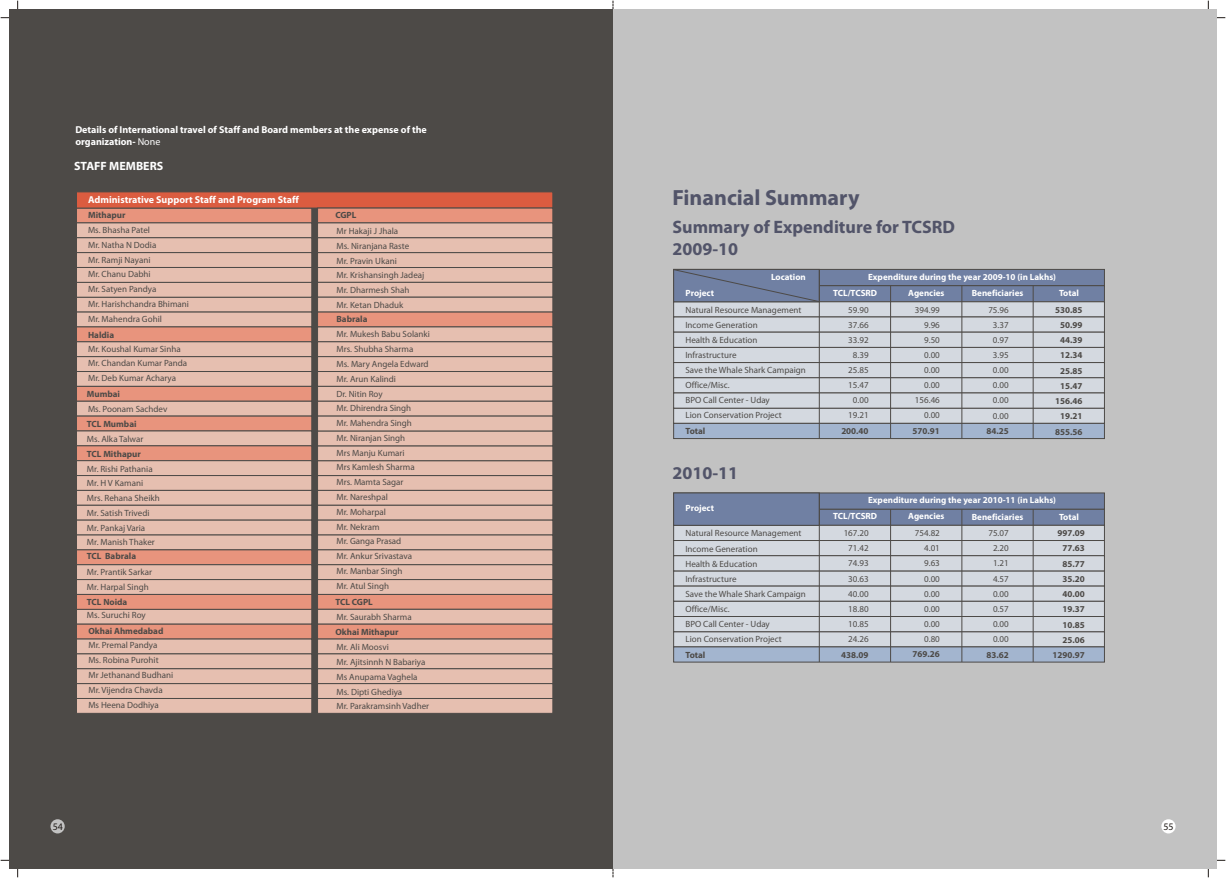
<style>
.page{position:relative;width:1226px;height:878px;background:#fff}
.page>*{position:absolute;margin:0;border:0;box-sizing:border-box;transform-origin:0 0}
.t1{font:700 22px "Myriad Pro";color:#525469}
.t2{font:700 18px/22.3px "Myriad Pro";color:#525469}
.t3{font:700 12px "Myriad Pro";color:#fff}
.t4{font:700 10px/12.4px "Myriad Pro";color:#fff}
.t5{font:10px "Myriad Pro";color:#1f1a17}
.t6{font:9px/15.1px "Myriad Pro";color:#4d4a47}
.t7{font:700 9px/15.2px "Myriad Pro";color:#4d4a47;text-align:right}
.t8{font:700 9px/16.5px "Myriad Pro";color:#fff}
.s1{font-weight:400}
</style>
<div class="page">
<div style="left:9px;top:9px;width:604px;height:859px;background:#4d4a47"></div>
<div style="left:613px;top:9px;width:604px;height:859px;background:#c2c2c2"></div>
<svg style="left:77px;top:192px;width:476px;height:521px;background:#d7aa9b"></svg>
<div style="left:50px;top:819px;width:15px;height:14px;background:#c2c2c2;border-radius:50%"></div>
<div style="left:1161px;top:819px;width:14px;height:14px;background:#fff;border-radius:50%"></div>
<svg style="left:673px;top:492px;width:432px;height:170px;background:#b3bac7"></svg>
<hr style="left:890px;top:509px;width:1px;height:152px;background:#4d4a47">
<hr style="left:962px;top:509px;width:1px;height:152px;background:#4d4a47">
<hr style="left:1033px;top:509px;width:1px;height:152px;background:#4d4a47">
<hr style="left:819px;top:492px;width:1px;height:169px;background:#4d4a47">
<svg style="left:673px;top:269px;width:432px;height:170px;background:#aab0bc"></svg>
<p class="t4" style="left:75px;top:124px;width:353px">Details of International travel of Staff and Board members at the expense of the organization- <span class="s1">None</span></p>
<h3 class="t3" style="left:74px;top:160px;width:91px">STAFF MEMBERS</h3>
<p class="t4" style="left:88px;top:194px;width:212px">Administrative Support Staff and Program Staff</p>
<p class="t7" style="left:88px;top:208px;width:39px">Mithapur</p>
<p class="t6" style="left:88px;top:223px;width:102px;line-height:14.8px">Ms. Bhasha Patel<br>Mr. Natha N Dodia<br>Mr. Ramji Nayani<br>Mr. Chanu Dabhi<br>Mr. Satyen Pandya<br>Mr. Harishchandra Bhimani<br>Mr. Mahendra Gohil</p>
<p class="t7" style="left:88px;top:327px;width:28px">Haldia</p>
<p class="t6" style="left:88px;top:342px;width:101px;line-height:14.8px">Mr. Koushal Kumar Sinha<br>Mr. Chandan Kumar Panda<br>Mr. Deb Kumar Acharya</p>
<p class="t7" style="left:87px;top:416px;width:51px">TCL Mumbai</p>
<p class="t6" style="left:87px;top:431px;width:58px">Ms. Alka Talwar</p>
<p class="t7" style="left:87px;top:446px;width:55px">TCL Mithapur</p>
<p class="t6" style="left:87px;top:461px;width:74px;line-height:14.8px">Mr. Rishi Pathania<br>Mr. H V Kamani<br>Mrs. Rehana Sheikh<br>Mr. Satish Trivedi<br>Mr. Pankaj Varia<br>Mr. Manish Thaker</p>
<p class="t7" style="left:335px;top:208px;width:23px">CGPL</p>
<p class="t6" style="left:336px;top:224px;width:89px;line-height:14.8px">Mr Hakaji J Jhala<br>Ms. Niranjana Raste<br>Mr. Pravin Ukani<br>Mr. Krishansingh Jadeaj<br>Mr. Dharmesh Shah<br>Mr. Ketan Dhaduk</p>
<p class="t7" style="left:336px;top:312px;width:32px">Babrala</p>
<p class="t6" style="left:336px;top:327px;width:95px;line-height:14.8px">Mr. Mukesh Babu Solanki<br>Mrs. Shubha Sharma<br>Ms. Mary Angela Edward<br>Mr. Arun Kalindi<br>Dr. Nitin Roy<br>Mr. Dhirendra Singh<br>Mr. Mahendra Singh<br>Mr. Niranjan Singh<br>Mrs Manju Kumari<br>Mrs Kamlesh Sharma<br>Mrs. Mamta Sagar<br>Mr. Nareshpal<br>Mr. Moharpal<br>Mr. Nekram<br>Mr. Ganga Prasad<br>Mr. Ankur Srivastava<br>Mr. Manbar Singh<br>Mr. Atul Singh</p>
<p class="t7" style="left:335px;top:594px;width:39px">TCL CGPL</p>
<p class="t6" style="left:336px;top:610px;width:77px">Mr. Saurabh Sharma</p>
<p class="t7" style="left:335px;top:624px;width:65px">Okhai Mithapur</p>
<p class="t6" style="left:336px;top:640px;width:94px;line-height:14.8px">Mr. Ali Moosvi<br>Mr. Ajitsinnh N Babariya<br>Ms Anupama Vaghela<br>Ms. Dipti Ghediya<br>Mr. Parakramsinh Vadher</p>
<p class="t7" style="left:87px;top:387px;width:35px">Mumbai</p>
<p class="t6" style="left:88px;top:402px;width:81px">Ms. Poonam Sachdev</p>
<p class="t7" style="left:87px;top:549px;width:51px">TCL Babrala</p>
<p class="t6" style="left:87px;top:565px;width:67px;line-height:14.8px">Mr. Prantik Sarkar<br>Mr. Harpal Singh</p>
<p class="t7" style="left:87px;top:594px;width:42px">TCL Noida</p>
<p class="t6" style="left:87px;top:608px;width:60px">Ms. Suruchi Roy</p>
<p class="t7" style="left:88px;top:624px;width:77px">Okhai Ahmedabad</p>
<p class="t6" style="left:88px;top:638px;width:87px;line-height:14.8px">Mr. Premal Pandya<br>Ms. Robina Purohit<br>Mr Jethanand Budhani<br>Mr. Vijendra Chavda<br>Ms Heena Dodhiya</p>
<h1 class="t1" style="left:672px;top:188px;width:189px">Financial Summary</h1>
<h2 class="t2" style="left:672px;top:217px;width:284px">Summary of Expenditure for TCSRD<br>2009-10</h2>
<p class="t8" style="left:685px;top:285px;width:30px">Project</p>
<p class="t8" style="left:771px;top:269px;width:36px">Location</p>
<p class="t6" style="left:685px;top:303px;width:122px">Natural Resource Management<br>Income Generation<br>Health &amp; Education<br>Infrastructure<br>Save the Whale Shark Campaign<br>Office/Misc.<br>BPO Call Center - Uday<br>Lion Conservation Project</p>
<p class="t7" style="left:685px;top:424px;width:21px">Total</p>
<h2 class="t2" style="left:672px;top:463px;width:67px">2010-11</h2>
<p class="t8" style="left:685px;top:500px;width:30px">Project</p>
<p class="t6" style="left:685px;top:526px;width:122px">Natural Resource Management<br>Income Generation<br>Health &amp; Education<br>Infrastructure<br>Save the Whale Shark Campaign<br>Office/Misc.<br>BPO Call Center - Uday<br>Lion Conservation Project</p>
<p class="t7" style="left:685px;top:647px;width:21px">Total</p>
<p class="t8" style="left:972px;top:269px;width:86px;text-indent:-104px">Expenditure during the year 2009-10 (in Lakhs)<br>Beneficiaries</p>
<p class="t8" style="left:833px;top:285px;width:46px">TCL/TCSRD</p>
<p class="t8" style="left:908px;top:285px;width:38px">Agencies</p>
<p class="t8" style="left:1059px;top:285px;width:21px">Total</p>
<p class="t6" style="left:848px;top:303px;width:22px;text-align:center">59.90<br>37.66<br>33.92<br>8.39<br>25.85<br>15.47<br>0.00<br>19.21</p>
<p class="t7" style="left:841px;top:424px;width:29px">200.40</p>
<p class="t6" style="left:915px;top:303px;width:26px;text-align:right">394.99<br>9.96<br>9.50<br>0.00<br>0.00<br>0.00<br>156.46<br>0.00</p>
<p class="t7" style="left:913px;top:424px;width:29px">570.91</p>
<p class="t6" style="left:988px;top:303px;width:22px;text-align:center">75.96<br>3.37<br>0.97<br>3.95<br>0.00<br>0.00<br>0.00<br>0.00</p>
<p class="t7" style="left:986px;top:424px;width:24px">84.25</p>
<p class="t7" style="left:1055px;top:303px;width:29px;text-align:center">530.85<br>50.99<br>44.39<br>12.34<br>25.85<br>15.47<br>156.46<br>19.21<br>855.56</p>
<p class="t8" style="left:972px;top:492px;width:86px;text-indent:-104px">Expenditure during the year 2010-11 (in Lakhs)<br>Beneficiaries</p>
<p class="t8" style="left:833px;top:508px;width:46px">TCL/TCSRD</p>
<p class="t8" style="left:908px;top:508px;width:38px">Agencies</p>
<p class="t8" style="left:1059px;top:509px;width:21px">Total</p>
<p class="t6" style="left:844px;top:526px;width:26px;text-align:center">167.20<br>71.42<br>74.93<br>30.63<br>40.00<br>18.80<br>10.85<br>24.26</p>
<p class="t7" style="left:841px;top:647px;width:29px">438.09</p>
<p class="t6" style="left:924px;top:526px;width:17px;text-align:justify;text-indent:-9px">754.82<br>4.01<br>9.63<br>0.00<br>0.00<br>0.00<br>0.00<br>0.80</p>
<p class="t7" style="left:912px;top:647px;width:29px">769.26</p>
<p class="t6" style="left:988px;top:526px;width:22px;text-align:center">75.07<br>2.20<br>1.21<br>4.57<br>0.00<br>0.57<br>0.00<br>0.00</p>
<p class="t7" style="left:986px;top:647px;width:24px">83.62</p>
<p class="t7" style="left:1053px;top:526px;width:34px">997.09<br>77.63<br>85.77<br>35.20<br>40.00<br>19.37<br>10.85<br>25.06<br>1290.97</p>
<p class="t5" style="left:53px;top:821px;width:12px">54</p>
<p class="t5" style="left:1163px;top:821px;width:12px">55</p>
</div>
